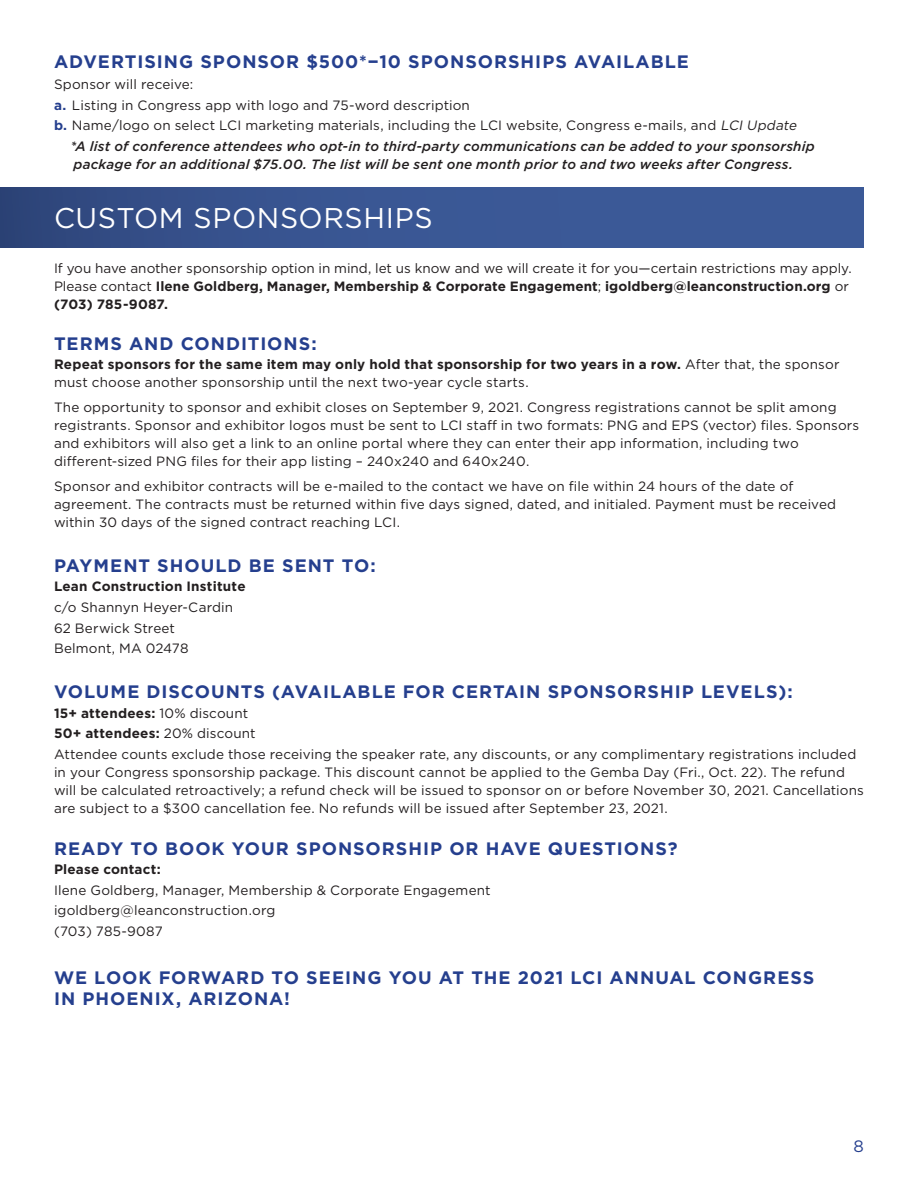
<style>
.page{position:relative;width:918px;height:1188px;background:#fff}
.page>*{position:absolute;margin:0;border:0;box-sizing:border-box;transform-origin:0 0}
.t1{font:28.5px "Gotham";letter-spacing:.02em;color:#fff}
.t2{font:700 18px/21px "Gotham";letter-spacing:.055em;color:#253f8e}
.t3{font:16.5px "Gotham";color:#253f8e}
.t4{font:13.5px/18px "Gotham";letter-spacing:.01em;color:#231f20}
.t5{font:italic 500 13.5px "Gotham";letter-spacing:.015em;color:#231f20}
.t6{font:700 13.5px "Gotham";letter-spacing:.015em;color:#231f20}
.s1{font-weight:700;color:#253f8e}
.s2{font-style:italic}
.s3{font-weight:700}
</style>
<div class="page">
<div style="left:0;top:188px;width:864px;height:60px;background:linear-gradient(to right,#324b83,#3e5e9e)"></div>
<h2 class="t2" style="left:54px;top:51px;width:636px">ADVERTISING SPONSOR $500*−10 SPONSORSHIPS AVAILABLE</h2>
<p class="t4" style="left:54px;top:75px;width:141px">Sponsor will receive:</p>
<p class="t4" style="left:54px;top:96px;width:417px"><span class="s1">a.</span> Listing in Congress app with logo and 75-word description</p>
<p class="t4" style="left:54px;top:116px;width:747px"><span class="s1">b.</span> Name/logo on select LCI marketing materials, including the LCI website, Congress e-mails, and <span class="s2">LCI Update</span></p>
<p class="t5" style="left:70px;top:138px;width:746px">*A list of conference attendees who opt-in to third-party communications can be added to your sponsorship</p>
<p class="t5" style="left:73px;top:156px;width:721px">package for an additional $75.00. The list will be sent one month prior to and two weeks after Congress.</p>
<h1 class="t1" style="left:54px;top:199px;width:380px">CUSTOM SPONSORSHIPS</h1>
<p class="t4" style="left:54px;top:259px;width:799px">If you have another sponsorship option in mind, let us know and we will create it for you—certain restrictions may apply.<br>Please contact <span class="s3">Ilene Goldberg, Manager, Membership &amp; Corporate Engagement</span>; <span class="s3">igoldberg@leanconstruction.org</span> or <span class="s3">(703) 785-9087.</span></p>
<h2 class="t2" style="left:54px;top:333px;width:264px">TERMS AND CONDITIONS:</h2>
<p class="t4" style="left:54px;top:355px;width:787px"><span class="s3">Repeat sponsors for the same item may only hold that sponsorship for two years in a row.</span> After that, the sponsor must choose another sponsorship until the next two-year cycle starts.</p>
<p class="t4" style="left:54px;top:398px;width:807px">The opportunity to sponsor and exhibit closes on September 9, 2021. Congress registrations cannot be split among registrants. Sponsor and exhibitor logos must be sent to LCI staff in two formats: PNG and EPS (vector) files. Sponsors and exhibitors will also get a link to an online portal where they can enter their app information, including two different-sized PNG files for their app listing – 240x240 and 640x240.</p>
<p class="t4" style="left:54px;top:477px;width:784px">Sponsor and exhibitor contracts will be e-mailed to the contact we have on file within 24 hours of the date of agreement. The contracts must be returned within five days signed, dated, and initialed. Payment must be received within 30 days of the signed contract reaching LCI.</p>
<h2 class="t2" style="left:54px;top:555px;width:323px">PAYMENT SHOULD BE SENT TO:</h2>
<p class="t6" style="left:54px;top:578px;width:193px">Lean Construction Institute</p>
<p class="t4" style="left:54px;top:597px;width:181px;line-height:20.7px">c/o Shannyn Heyer-Cardin<br>62 Berwick Street<br>Belmont, MA 02478</p>
<h2 class="t2" style="left:54px;top:681px;width:740px">VOLUME DISCOUNTS (AVAILABLE FOR CERTAIN SPONSORSHIP LEVELS):</h2>
<p class="t4" style="left:54px;top:702px;width:804px;line-height:20.7px"><span class="s3">15+ attendees:</span> 10% discount<br><span class="s3">50+ attendees:</span> 20% discount<br>Attendee counts exclude those receiving the speaker rate, any discounts, or any complimentary registrations included</p>
<p class="t4" style="left:54px;top:763px;width:812px">in your Congress sponsorship package. This discount cannot be applied to the Gemba Day (Fri., Oct. 22). The refund will be calculated retroactively; a refund check will be issued to sponsor on or before November 30, 2021. Cancellations are subject to a $300 cancellation fee. No refunds will be issued after September 23, 2021.</p>
<h2 class="t2" style="left:54px;top:838px;width:625px">READY TO BOOK YOUR SPONSORSHIP OR HAVE QUESTIONS?</h2>
<p class="t6" style="left:54px;top:860px;width:108px">Please contact:</p>
<p class="t4" style="left:54px;top:879px;width:438px;line-height:20.7px">Ilene Goldberg, Manager, Membership &amp; Corporate Engagement igoldberg@leanconstruction.org<br>(703) 785-9087</p>
<h2 class="t2" style="left:54px;top:967px;width:762px">WE LOOK FORWARD TO SEEING YOU AT THE 2021 LCI ANNUAL CONGRESS<br>IN PHOENIX, ARIZONA!</h2>
<p class="t3" style="left:854px;top:1135px;width:12px">8</p>
</div>
